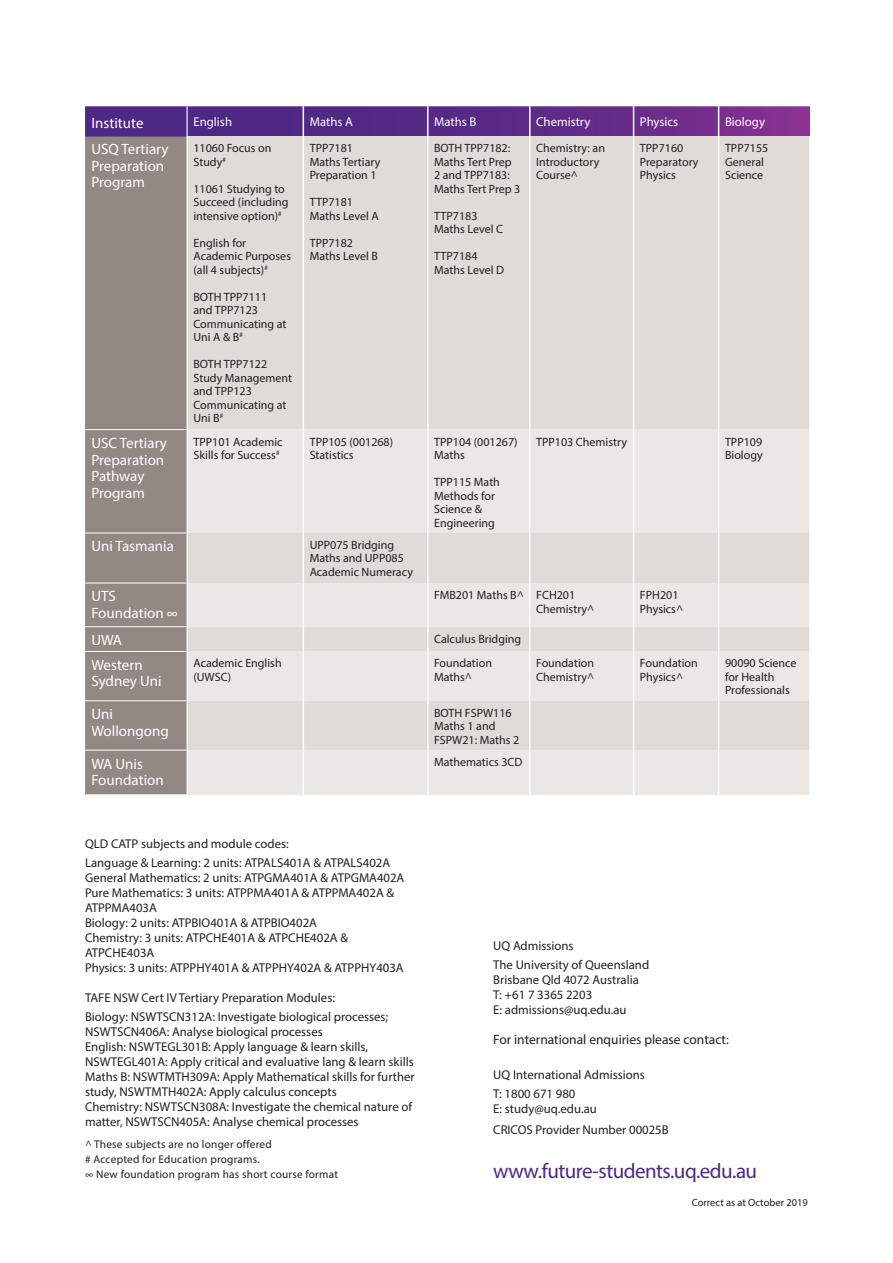
<style>
.page{position:relative;width:893px;height:1263px;background:#fff}
.page>*{position:absolute;margin:0;border:0;box-sizing:border-box;transform-origin:0 0}
.subhead{font:21px "Myriad Pro";letter-spacing:-.025em;color:#4d2884}
.TABLE_HEAD{font:15px/16.5px "Myriad Pro";color:#fff}
.body{font:13.5px "Myriad Pro";color:#231f20}
.body-2{font:12.75px/15px "Myriad Pro";color:#231f20}
.Contact_SUB{font:12.75px "Myriad Pro";color:#231f20}
.TABLE_HEAD-2{font:12.75px "Myriad Pro";color:#fff}
.table_body{font:12px/13.5px "Myriad Pro";color:#231f20}
.body-3{font:11.25px "Myriad Pro";letter-spacing:.02em;color:#231f20}
.body-4{font:10.5px "Myriad Pro";color:#231f20}
</style>
<div class="page">
<svg style="left:85px;top:106px;width:725px;height:30px;background:#5f2d88"></svg>
<div style="left:85px;top:137px;width:102px;height:657px;background:#928884"></div>
<div style="left:188px;top:136px;width:621px;height:294px;background:#e0dbd7"></div>
<svg style="left:188px;top:430px;width:621px;height:365px;background:#e6e3df"></svg>
<hr style="left:85px;top:429px;width:102px;height:1px;background:#fff">
<hr style="left:85px;top:533px;width:102px;height:1px;background:#fff">
<hr style="left:85px;top:583px;width:102px;height:1px;background:#fff">
<hr style="left:85px;top:626px;width:102px;height:1px;background:#fff">
<hr style="left:85px;top:651px;width:102px;height:1px;background:#fff">
<hr style="left:85px;top:700px;width:102px;height:1px;background:#fff">
<hr style="left:85px;top:750px;width:102px;height:1px;background:#fff">
<hr style="left:303px;top:136px;width:1px;height:294px;background:#fff">
<hr style="left:427px;top:136px;width:1px;height:294px;background:#fff">
<hr style="left:529px;top:136px;width:2px;height:294px;background:#fff">
<hr style="left:633px;top:136px;width:1px;height:294px;background:#fff">
<hr style="left:718px;top:136px;width:1px;height:294px;background:#fff">
<hr style="left:303px;top:430px;width:1px;height:103px;background:#fff">
<hr style="left:427px;top:430px;width:1px;height:103px;background:#fff">
<hr style="left:529px;top:430px;width:2px;height:103px;background:#fff">
<hr style="left:633px;top:430px;width:1px;height:103px;background:#fff">
<hr style="left:718px;top:430px;width:1px;height:103px;background:#fff">
<hr style="left:303px;top:533px;width:1px;height:50px;background:#fff">
<hr style="left:427px;top:533px;width:1px;height:50px;background:#fff">
<hr style="left:529px;top:533px;width:2px;height:50px;background:#fff">
<hr style="left:633px;top:533px;width:1px;height:50px;background:#fff">
<hr style="left:718px;top:533px;width:1px;height:50px;background:#fff">
<hr style="left:303px;top:583px;width:1px;height:44px;background:#fff">
<hr style="left:427px;top:583px;width:1px;height:44px;background:#fff">
<hr style="left:529px;top:583px;width:2px;height:44px;background:#fff">
<hr style="left:633px;top:583px;width:1px;height:44px;background:#fff">
<hr style="left:718px;top:583px;width:1px;height:44px;background:#fff">
<svg style="left:303px;top:627px;width:1px;height:24px"></svg>
<svg style="left:427px;top:627px;width:1px;height:24px"></svg>
<hr style="left:529px;top:627px;width:2px;height:24px;background:#fff">
<svg style="left:633px;top:627px;width:1px;height:24px"></svg>
<svg style="left:718px;top:627px;width:1px;height:24px"></svg>
<hr style="left:303px;top:651px;width:1px;height:50px;background:#fff">
<hr style="left:427px;top:651px;width:1px;height:50px;background:#fff">
<hr style="left:529px;top:651px;width:2px;height:50px;background:#fff">
<hr style="left:633px;top:651px;width:1px;height:50px;background:#fff">
<hr style="left:718px;top:651px;width:1px;height:50px;background:#fff">
<hr style="left:303px;top:701px;width:1px;height:49px;background:#fff">
<hr style="left:427px;top:701px;width:1px;height:49px;background:#fff">
<hr style="left:529px;top:701px;width:2px;height:49px;background:#fff">
<hr style="left:633px;top:701px;width:1px;height:49px;background:#fff">
<hr style="left:718px;top:701px;width:1px;height:49px;background:#fff">
<hr style="left:303px;top:750px;width:1px;height:45px;background:#fff">
<hr style="left:427px;top:750px;width:1px;height:45px;background:#fff">
<hr style="left:529px;top:750px;width:2px;height:45px;background:#fff">
<hr style="left:633px;top:750px;width:1px;height:45px;background:#fff">
<hr style="left:718px;top:750px;width:1px;height:45px;background:#fff">
<hr style="left:427px;top:106px;width:1px;height:30px;background:#fff">
<hr style="left:529px;top:106px;width:2px;height:30px;background:#fff">
<hr style="left:633px;top:106px;width:1px;height:30px;background:#fff">
<hr style="left:718px;top:106px;width:1px;height:30px;background:#fff">
<hr style="left:187px;top:106px;width:1px;height:30px;background:#fff">
<svg style="left:187px;top:627px;width:1px;height:24px"></svg>
<hr style="left:303px;top:106px;width:1px;height:30px;background:#fff">
<p class="TABLE_HEAD" style="left:91px;top:115px;width:54px">Institute</p>
<p class="TABLE_HEAD-2" style="left:193px;top:114px;width:40px">English</p>
<p class="TABLE_HEAD-2" style="left:310px;top:114px;width:45px">Maths A</p>
<p class="TABLE_HEAD-2" style="left:434px;top:114px;width:44px">Maths B</p>
<p class="TABLE_HEAD-2" style="left:536px;top:114px;width:56px">Chemistry</p>
<p class="TABLE_HEAD-2" style="left:640px;top:114px;width:40px">Physics</p>
<p class="TABLE_HEAD-2" style="left:725px;top:114px;width:42px">Biology</p>
<p class="TABLE_HEAD" style="left:91px;top:141px;width:79px">USQ Tertiary<br>Preparation<br>Program</p>
<p class="table_body" style="left:193px;top:141px;width:79px">11060 Focus on<br>Study<sup>#</sup></p>
<p class="table_body" style="left:536px;top:141px;width:70px">Chemistry: an<br>Introductory<br>Course^</p>
<p class="table_body" style="left:640px;top:141px;width:60px">TPP7160<br>Preparatory<br>Physics</p>
<p class="table_body" style="left:725px;top:141px;width:45px">TPP7155<br>General<br>Science</p>
<p class="table_body" style="left:434px;top:141px;width:88px">BOTH TPP7182:<br>Maths Tert Prep<br>2 and TPP7183:<br>Maths Tert Prep 3</p>
<p class="table_body" style="left:434px;top:209px;width:70px">TTP7183<br>Maths Level C</p>
<p class="table_body" style="left:434px;top:249px;width:71px">TTP7184<br>Maths Level D</p>
<p class="table_body" style="left:310px;top:141px;width:72px">TPP7181<br>Maths Tertiary<br>Preparation 1</p>
<p class="table_body" style="left:310px;top:195px;width:71px">TTP7181<br>Maths Level A</p>
<p class="table_body" style="left:310px;top:236px;width:70px">TPP7182<br>Maths Level B</p>
<p class="table_body" style="left:193px;top:182px;width:97px">11061 Studying to<br>Succeed (including intensive option)<sup>#</sup></p>
<p class="table_body" style="left:193px;top:236px;width:99px">English for<br>Academic Purposes (all 4 subjects)<sup>#</sup></p>
<p class="table_body" style="left:193px;top:290px;width:95px">BOTH TPP7111 and TPP7123<br>Communicating at<br>Uni A &amp; B<sup>#</sup></p>
<p class="table_body" style="left:193px;top:357px;width:100px">BOTH TPP7122<br>Study Management and TPP123<br>Communicating at<br>Uni B<sup>#</sup></p>
<p class="TABLE_HEAD" style="left:91px;top:434px;width:77px">USC Tertiary<br>Preparation<br>Pathway<br>Program</p>
<p class="table_body" style="left:193px;top:435px;width:91px">TPP101 Academic<br>Skills for Success<sup>#</sup></p>
<p class="table_body" style="left:310px;top:435px;width:85px">TPP105 (001268)<br>Statistics</p>
<p class="table_body" style="left:434px;top:435px;width:85px">TPP104 (001267)<br>Maths</p>
<p class="table_body" style="left:434px;top:475px;width:67px">TPP115 Math<br>Methods for<br>Science &amp;<br>Engineering</p>
<p class="table_body" style="left:536px;top:435px;width:92px">TPP103 Chemistry</p>
<p class="table_body" style="left:725px;top:435px;width:39px">TPP109<br>Biology</p>
<p class="TABLE_HEAD" style="left:91px;top:538px;width:84px">Uni Tasmania</p>
<p class="table_body" style="left:310px;top:538px;width:105px">UPP075 Bridging<br>Maths and UPP085<br>Academic Numeracy</p>
<p class="TABLE_HEAD" style="left:91px;top:588px;width:88px">UTS<br>Foundation ∞</p>
<p class="table_body" style="left:434px;top:588px;width:91px">FMB201 Maths B^</p>
<p class="table_body" style="left:536px;top:588px;width:60px">FCH201<br>Chemistry^</p>
<p class="table_body" style="left:640px;top:588px;width:45px">FPH201<br>Physics^</p>
<p class="TABLE_HEAD" style="left:91px;top:631px;width:32px">UWA</p>
<p class="table_body" style="left:434px;top:632px;width:89px">Calculus Bridging</p>
<p class="TABLE_HEAD" style="left:91px;top:656px;width:72px">Western<br>Sydney Uni</p>
<p class="table_body" style="left:193px;top:656px;width:90px">Academic English (UWSC)</p>
<p class="table_body" style="left:434px;top:656px;width:59px">Foundation<br>Maths^</p>
<p class="table_body" style="left:536px;top:656px;width:60px">Foundation<br>Chemistry^</p>
<p class="table_body" style="left:640px;top:656px;width:59px">Foundation<br>Physics^</p>
<p class="table_body" style="left:725px;top:656px;width:73px">90090 Science for Health<br>Professionals</p>
<p class="TABLE_HEAD" style="left:91px;top:706px;width:79px">Uni<br>Wollongong</p>
<p class="table_body" style="left:434px;top:706px;width:87px">BOTH FSPW116<br>Maths 1 and<br>FSPW21: Maths 2</p>
<p class="TABLE_HEAD" style="left:91px;top:755px;width:74px">WA Unis<br>Foundation</p>
<p class="table_body" style="left:434px;top:755px;width:90px">Mathematics 3CD</p>
<p class="Contact_SUB" style="left:85px;top:836px;width:205px">QLD CATP subjects and module codes:</p>
<p class="body-2" style="left:85px;top:855px;width:321px">Language &amp; Learning: 2 units: ATPALS401A &amp; ATPALS402A General Mathematics: 2 units: ATPGMA401A &amp; ATPGMA402A Pure Mathematics: 3 units: ATPPMA401A &amp; ATPPMA402A &amp; ATPPMA403A<br>Biology: 2 units: ATPBIO401A &amp; ATPBIO402A<br>Chemistry: 3 units: ATPCHE401A &amp; ATPCHE402A &amp; ATPCHE403A<br>Physics: 3 units: ATPPHY401A &amp; ATPPHY402A &amp; ATPPHY403A</p>
<p class="Contact_SUB" style="left:85px;top:990px;width:251px">TAFE NSW Cert IV Tertiary Preparation Modules:</p>
<p class="body-2" style="left:85px;top:1009px;width:331px">Biology: NSWTSCN312A: Investigate biological processes; NSWTSCN406A: Analyse biological processes<br>English: NSWTEGL301B: Apply language &amp; learn skills, NSWTEGL401A: Apply critical and evaluative lang &amp; learn skills Maths B: NSWTMTH309A: Apply Mathematical skills for further study, NSWTMTH402A: Apply calculus concepts<br>Chemistry: NSWTSCN308A: Investigate the chemical nature of matter, NSWTSCN405A: Analyse chemical processes</p>
<p class="body-3" style="left:85px;top:1137px;width:188px">^ These subjects are no longer offered</p>
<p class="body-3" style="left:85px;top:1152px;width:176px"># Accepted for Education programs.</p>
<p class="body-3" style="left:85px;top:1167px;width:255px">∞ New foundation program has short course format</p>
<p class="Contact_SUB" style="left:493px;top:938px;width:82px">UQ Admissions</p>
<p class="body-2" style="left:493px;top:957px;width:157px">The University of Queensland</p>
<p class="body-2" style="left:493px;top:972px;width:147px">Brisbane Qld 4072 Australia</p>
<p class="body-2" style="left:493px;top:987px;width:101px">T: +61 7 3365 2203</p>
<p class="body-2" style="left:493px;top:1002px;width:135px">E: admissions@uq.edu.au</p>
<p class="body" style="left:493px;top:1031px;width:237px">For international enquiries please contact:</p>
<p class="Contact_SUB" style="left:493px;top:1066px;width:153px">UQ International Admissions</p>
<p class="body-2" style="left:493px;top:1086px;width:105px">T: 1800 671 980<br>E: study@uq.edu.au</p>
<p class="body-2" style="left:493px;top:1122px;width:177px">CRICOS Provider Number 00025B</p>
<p class="subhead" style="left:493px;top:1158px;width:265px">www.future-students.uq.edu.au</p>
<p class="body-4" style="left:692px;top:1196px;width:118px">Correct as at October 2019</p>
</div>
